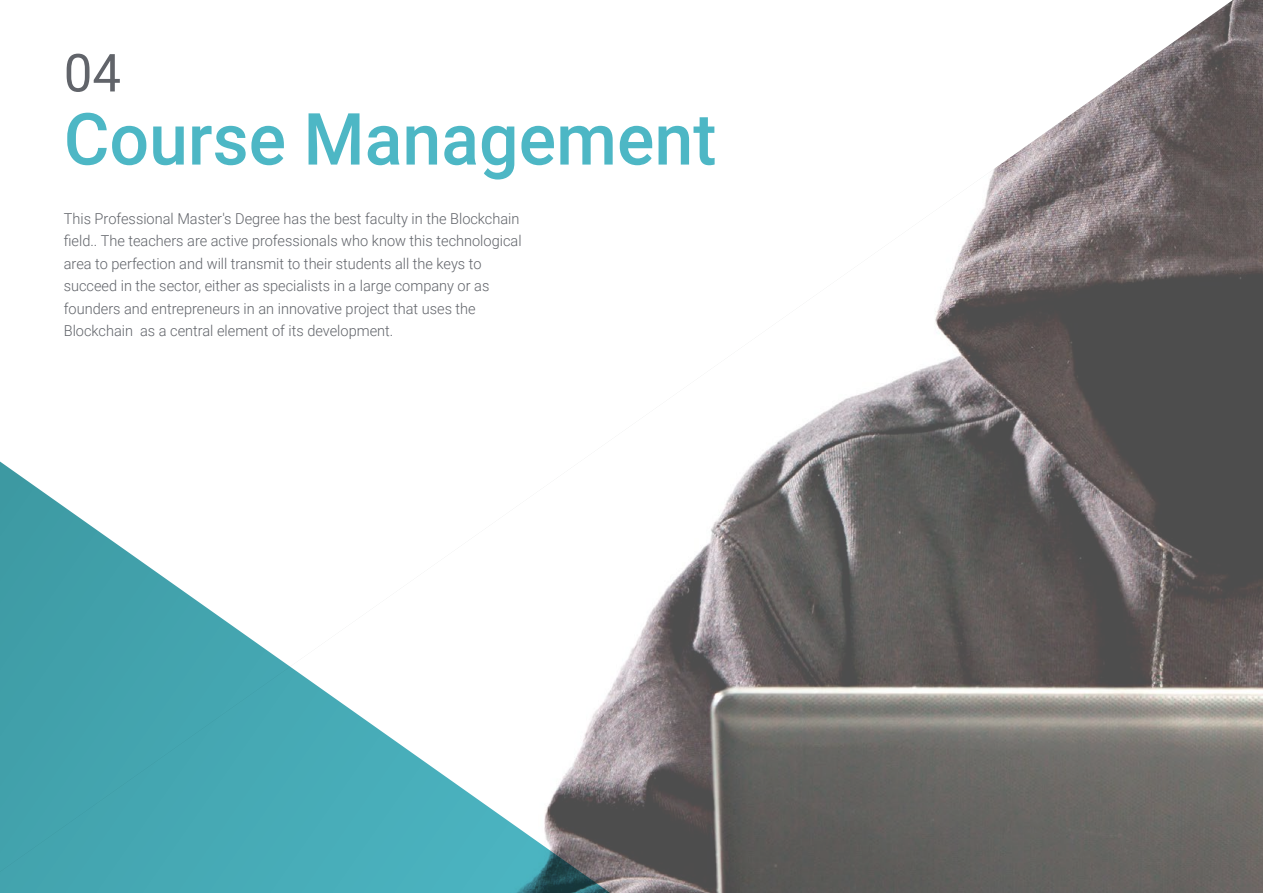
<style>
.page{position:relative;width:1263px;height:893px;background:#fff}
.page>*{position:absolute;margin:0;border:0;box-sizing:border-box;transform-origin:0 0}
.t1{font:500 72px "Roboto";color:#4db7c5}
.t2{font:52.5px "Roboto";color:#61646a}
.t3{font:300 15px/22.5px "Roboto";color:#61646a}
</style>
<div class="page">
<img style="left:640px;top:0;width:623px;height:893px">
<svg style="left:0;top:461px;width:640px;height:432px"></svg>
<h2 class="t2" style="left:64px;top:36px;width:59px">04</h2>
<h1 class="t1" style="left:64px;top:89px;width:654px">Course Management</h1>
<p class="t3" style="left:64px;top:207px;width:459px">This Professional Master's Degree has the best faculty in the Blockchain field.. The teachers are active professionals who know this technological area to perfection and will transmit to their students all the keys to succeed in the sector, either as specialists in a large company or as founders and entrepreneurs in an innovative project that uses the Blockchain as a central element of its development.</p>
</div>
